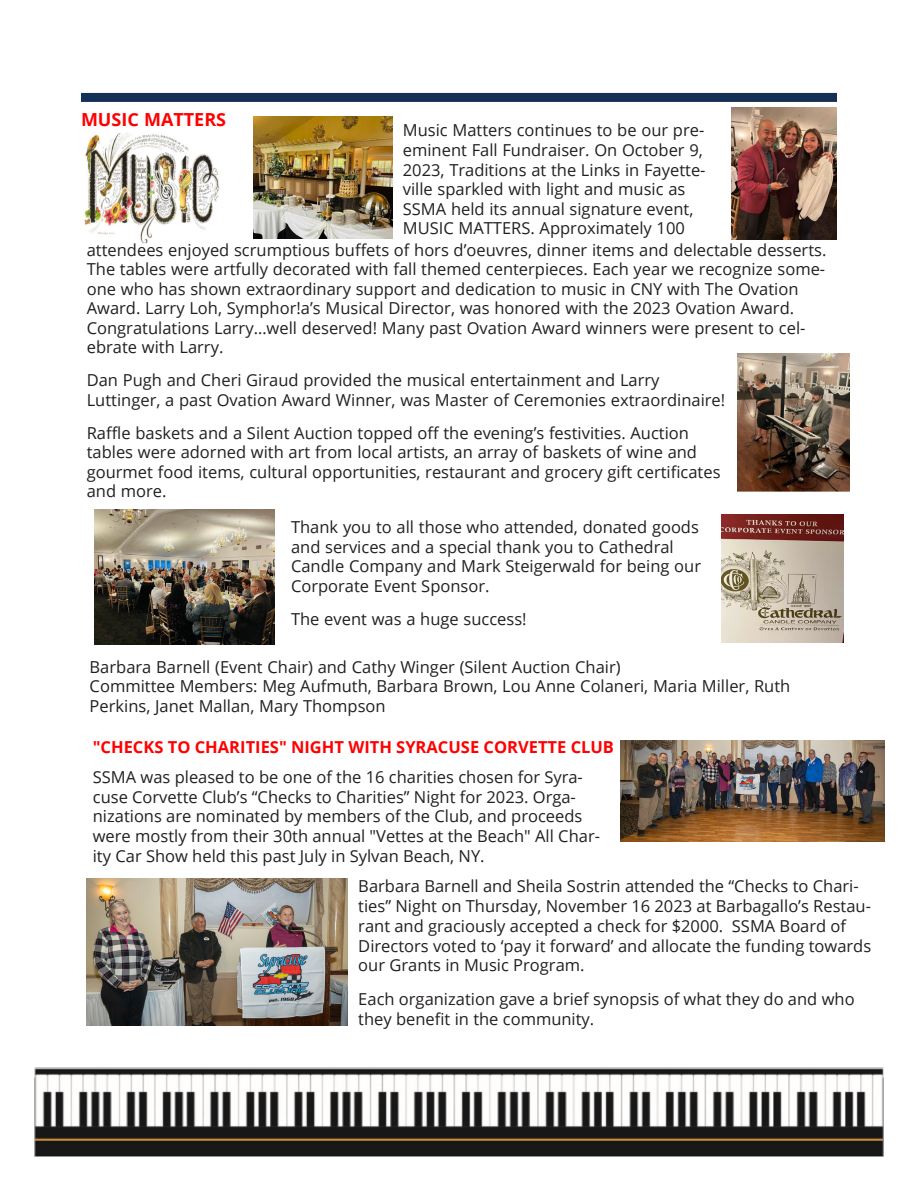
<style>
.page{position:relative;width:918px;height:1188px;background:#fff}
.page>*{position:absolute;margin:0;border:0;box-sizing:border-box;transform-origin:0 0}
.t1{font:700 18px "Open Sans";color:#f00}
.t2{font:16.5px/19.5px "Open Sans";color:#231f20}
.t3{font:700 16.5px "Open Sans";color:#f00}
</style>
<div class="page">
<img style="left:84px;top:126px;width:170px;height:118px">
<div style="left:81px;top:93px;width:756px;height:9px;background:#153057"></div>
<img style="left:254px;top:117px;width:138px;height:122px">
<img style="left:731px;top:108px;width:106px;height:132px">
<img style="left:737px;top:353px;width:112px;height:138px">
<img style="left:722px;top:515px;width:121px;height:128px">
<img style="left:94px;top:510px;width:180px;height:135px">
<img style="left:621px;top:740px;width:263px;height:101px">
<img style="left:87px;top:879px;width:261px;height:147px">
<img style="left:35px;top:1067px;width:848px;height:90px">
<p class="t1" style="left:81px;top:107px;width:147px">MUSIC MATTERS</p>
<p class="t2" style="left:403px;top:120px;width:303px">Music Matters continues to be our pre&shy;eminent Fall Fundraiser. On October 9,</p>
<p class="t2" style="left:403px;top:160px;width:304px">2023, Traditions at the Links in Fayette-</p>
<p class="t2" style="left:403px;top:179px;width:292px">ville sparkled with light and music as<br>SSMA held its annual signature event,</p>
<p class="t2" style="left:403px;top:218px;width:284px">MUSIC MATTERS. Approximately 100</p>
<p class="t2" style="left:87px;top:239px;width:741px">attendees enjoyed scrumptious buffets of hors d’oeuvres, dinner items and delectable desserts.<br>The tables were artfully decorated with fall themed centerpieces. Each year we recognize some&shy;one who has shown extraordinary support and dedication to music in CNY with The Ovation Award. Larry Loh, Symphor!a’s Musical Director, was honored with the 2023 Ovation Award.<br>Congratulations Larry…well deserved! Many past Ovation Award winners were present to cel&shy;ebrate with Larry.</p>
<p class="t2" style="left:87px;top:370px;width:640px">Dan Pugh and Cheri Giraud provided the musical entertainment and Larry<br>Luttinger, a past Ovation Award Winner, was Master of Ceremonies extraordinaire!</p>
<p class="t2" style="left:87px;top:423px;width:635px">Raffle baskets and a Silent Auction topped off the evening’s festivities. Auction tables were adorned with art from local artists, an array of baskets of wine and gourmet food items, cultural opportunities, restaurant and grocery gift certificates and more.</p>
<p class="t2" style="left:291px;top:517px;width:412px">Thank you to all those who attended, donated goods and services and a special thank you to Cathedral Candle Company and Mark Steigerwald for being our Corporate Event Sponsor.</p>
<p class="t2" style="left:291px;top:609px;width:237px">The event was a huge success!</p>
<p class="t2" style="left:90px;top:657px;width:533px">Barbara Barnell (Event Chair) and Cathy Winger (Silent Auction Chair)</p>
<p class="t2" style="left:90px;top:676px;width:702px">Committee Members: Meg Aufmuth, Barbara Brown, Lou Anne Colaneri, Maria Miller, Ruth<br>Perkins, Janet Mallan, Mary Thompson</p>
<p class="t3" style="left:93px;top:735px;width:523px">"CHECKS TO CHARITIES" NIGHT WITH SYRACUSE CORVETTE CLUB</p>
<p class="t2" style="left:93px;top:767px;width:509px">SSMA was pleased to be one of the 16 charities chosen for Syra&shy;cuse Corvette Club’s “Checks to Charities” Night for 2023. Orga&shy;nizations are nominated by members of the Club, and proceeds were mostly from their 30th annual "Vettes at the Beach" All Char&shy;ity Car Show held this past July in Sylvan Beach, NY.</p>
<p class="t2" style="left:358px;top:876px;width:514px">Barbara Barnell and Sheila Sostrin attended the “Checks to Chari&shy;ties” Night on Thursday, November 16 2023 at Barbagallo’s Restau&shy;rant and graciously accepted a check for $2000. SSMA Board of Directors voted to ‘pay it forward’ and allocate the funding towards our Grants in Music Program.</p>
<p class="t2" style="left:358px;top:988px;width:498px">Each organization gave a brief synopsis of what they do and who they benefit in the community.</p>
</div>
